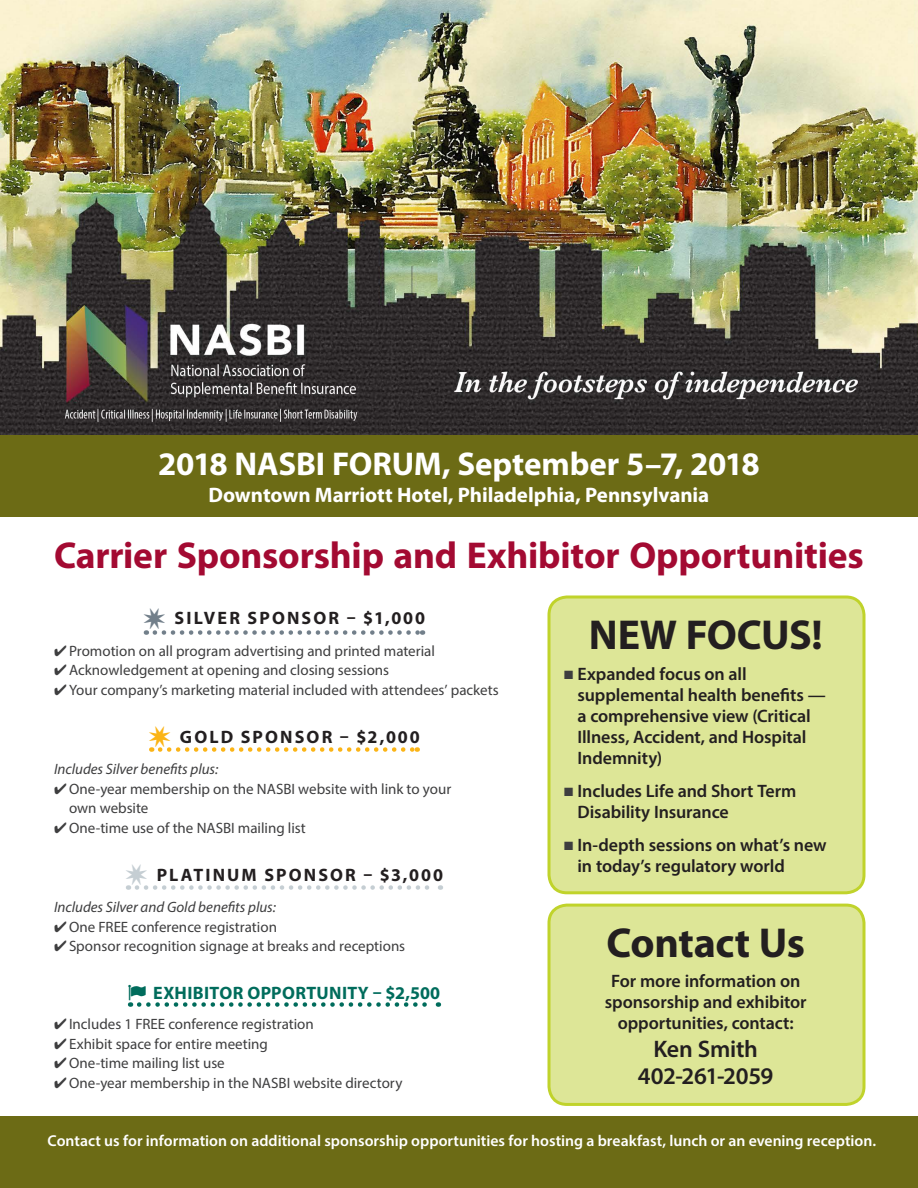
<style>
.page{position:relative;width:918px;height:1188px;background:#fff}
.page>*{position:absolute;margin:0;border:0;box-sizing:border-box;transform-origin:0 0}
.t1{font:700 42px "Myriad Pro";letter-spacing:-.01em;color:#231f20}
.t2{font:700 37.5px "Myriad Pro";letter-spacing:-.005em;color:#a30a32}
.t3{font:700 33px "Myriad Pro";letter-spacing:-.005em;color:#fff}
.List_Paragraph{font:600 24px "Myriad Pro";letter-spacing:-.01em;color:#231f20}
.t4{font:700 21px "Myriad Pro";letter-spacing:-.005em;color:#fff}
.List_Paragraph-2{font:600 18px/21px "Myriad Pro";letter-spacing:-.005em;color:#231f20}
.body_large_silver{font:700 18px "Myriad Pro";letter-spacing:.115em;color:#231f20}
.t5{font:700 18px "Myriad Pro";letter-spacing:.02em;color:#006c5c}
.body_large_color{font:700 18px "Myriad Pro";letter-spacing:.115em;color:#231f20}
.List_Paragraph-3{font:600 15.75px "Myriad Pro";color:#fff}
.List_Paragraph-4{font:15px/19.5px "Myriad Pro";color:#3e3e3f}
.List_Paragraph-5{font:italic 15px "Myriad Pro";color:#3e3e3f}
.s1{color:#3e3e3f}
</style>
<div class="page">
<img style="left:0;top:0;width:918px;height:436px">
<div style="left:0;top:436px;width:918px;height:81px;background:#6c6b15"></div>
<div style="left:549px;top:597px;width:315px;height:296px;background:#dde697;border-radius:18px"></div>
<div style="left:548px;top:596px;width:318px;height:298px;border:3px solid #c0d32b;border-radius:18px"></div>
<div style="left:549px;top:905px;width:315px;height:199px;background:#dde697;border-radius:18px"></div>
<div style="left:548px;top:904px;width:318px;height:202px;border:3px solid #c0d32b;border-radius:18px"></div>
<div style="left:0;top:1116px;width:918px;height:72px;background:#6c6b15"></div>
<svg style="left:144px;top:630px;width:279px;height:5px"></svg>
<svg style="left:149px;top:747px;width:269px;height:5px"></svg>
<svg style="left:126px;top:885px;width:315px;height:5px"></svg>
<svg style="left:128px;top:1002px;width:311px;height:5px"></svg>
<p class="t3" style="left:158px;top:442px;width:603px">2018 NASBI FORUM, September 5–7, 2018</p>
<p class="t4" style="left:209px;top:481px;width:502px">Downtown Marriott Hotel, Philadelphia, Pennsylvania</p>
<p class="t2" style="left:54px;top:531px;width:811px">Carrier Sponsorship and Exhibitor Opportunities</p>
<p class="body_large_silver" style="left:175px;top:606px;width:252px">SILVER SPONSOR – $1,000</p>
<p class="List_Paragraph-4" style="left:54px;top:641px;width:383px">✔ Promotion on all program advertising and printed material</p>
<p class="List_Paragraph-4" style="left:54px;top:660px;width:337px">✔ Acknowledgement at opening and closing sessions</p>
<p class="List_Paragraph-4" style="left:54px;top:680px;width:446px">✔ Your company’s marketing material included with attendees’ packets</p>
<p class="body_large_color" style="left:180px;top:725px;width:241px">GOLD SPONSOR – $2,000</p>
<p class="List_Paragraph-5" style="left:54px;top:760px;width:166px">Includes Silver benefits plus:</p>
<p class="List_Paragraph-4" style="left:69px;top:779px;width:384px;text-indent:-15px">✔ One-year membership on the NASBI website with link to your own website</p>
<p class="List_Paragraph-4" style="left:54px;top:818px;width:253px">✔ One-time use of the NASBI mailing list</p>
<p class="body_large_silver" style="left:157px;top:863px;width:288px">PLATINUM SPONSOR – $3,000</p>
<p class="List_Paragraph-5" style="left:54px;top:898px;width:223px">Includes Silver and Gold benefits plus:</p>
<p class="List_Paragraph-4" style="left:54px;top:917px;width:225px">✔ One FREE conference registration</p>
<p class="List_Paragraph-4" style="left:54px;top:936px;width:353px">✔ Sponsor recognition signage at breaks and receptions</p>
<p class="t5" style="left:153px;top:981px;width:288px">EXHIBITOR OPPORTUNITY – $2,500</p>
<p class="List_Paragraph-4" style="left:54px;top:1014px;width:261px">✔ Includes 1 FREE conference registration</p>
<p class="List_Paragraph-4" style="left:54px;top:1034px;width:215px">✔ Exhibit space for entire meeting</p>
<p class="List_Paragraph-4" style="left:54px;top:1053px;width:172px">✔ One-time mailing list use</p>
<p class="List_Paragraph-4" style="left:54px;top:1073px;width:350px">✔ One-year membership in the NASBI website directory</p>
<p class="t1" style="left:589px;top:607px;width:235px">NEW FOCUS!</p>
<p class="List_Paragraph-2" style="left:578px;top:663px;width:250px;text-indent:-14px"><span class="s1">■</span> Expanded focus on all supplemental health benefits — a comprehensive view (Critical<br>Illness, Accident, and Hospital<br>Indemnity)</p>
<p class="List_Paragraph-2" style="left:578px;top:780px;width:220px;text-indent:-14px"><span class="s1">■</span> Includes Life and Short Term<br>Disability Insurance</p>
<p class="List_Paragraph-2" style="left:578px;top:834px;width:251px;text-indent:-14px"><span class="s1">■</span> In-depth sessions on what’s new in today’s regulatory world</p>
<p class="t1" style="left:606px;top:915px;width:200px">Contact Us</p>
<p class="List_Paragraph-2" style="left:605px;top:970px;width:203px;text-align:center">For more information on sponsorship and exhibitor opportunities, contact:</p>
<p class="List_Paragraph" style="left:653px;top:1033px;width:106px">Ken Smith</p>
<p class="List_Paragraph" style="left:638px;top:1061px;width:137px">402-261-2059</p>
<p class="List_Paragraph-3" style="left:48px;top:1131px;width:830px">Contact us for information on additional sponsorship opportunities for hosting a breakfast, lunch or an evening reception.</p>
</div>
